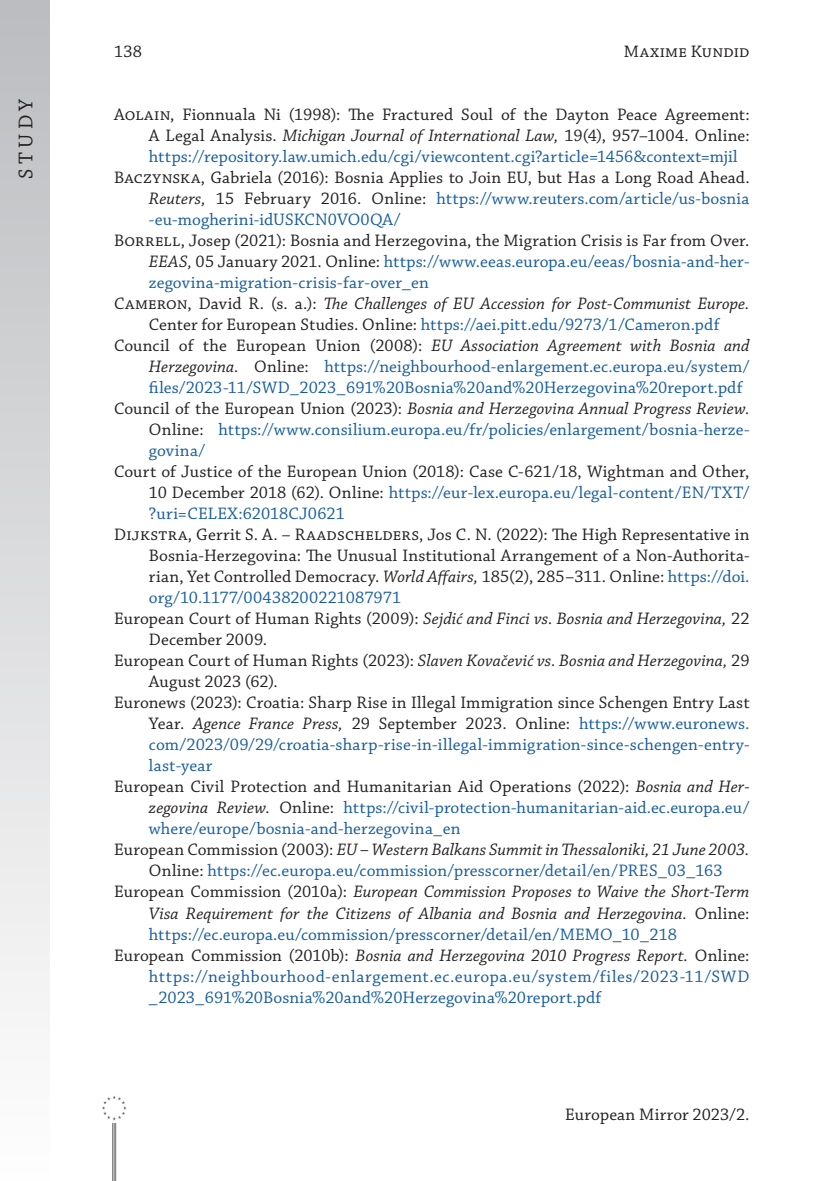
<style>
.page{position:relative;width:834px;height:1181px;background:#fff}
.page>*{position:absolute;margin:0;border:0;box-sizing:border-box;transform-origin:0 0}
.t1{font:21px "Chaparral Pro";letter-spacing:.21em;color:#231f20}
._6__Bibliography_item{font:17.5px/21px "Chaparral Pro";letter-spacing:.005em;color:#231f20;text-align:justify}
._6__Bibliography_item-2{font:17.5px/21px "Chaparral Pro";letter-spacing:.01em;color:#175d9e;text-align:justify}
._6__Bibliography_item-3{font:italic 17.5px/21px "Chaparral Pro";letter-spacing:.005em;color:#231f20;text-align:justify}
.s1{font-style:italic}
.s2{color:#175d9e}
.s3{color:#231f20}
.s4{font-style:italic;color:#231f20}
.s5{font-style:normal}
.s6{font-style:normal;color:#175d9e}
</style>
<div class="page">
<div style="left:0;top:0;width:50px;height:1181px;background:linear-gradient(to bottom,#bbbcbf,#fefefe)"></div>
<hr style="left:112px;top:1107px;width:1px;height:74px;background:#6c6d70">
<hr style="left:114px;top:1107px;width:1px;height:74px;background:#6c6d70">
<hr style="left:115px;top:1107px;width:1px;height:74px;background:#6c6d70">
<div style="left:99px;top:1093px;width:30px;height:29px;background:#fff"></div>
<svg style="left:102px;top:1095px;width:24px;height:25px"></svg>
<p class="_6__Bibliography_item" style="left:114px;top:42px;width:29px">138</p>
<p class="_6__Bibliography_item" style="left:623px;top:42px;width:127px">Maxime Kundid</p>
<p class="t1" style="left:14px;top:179px;width:82px;rotate:-90deg">STUDY</p>
<p class="_6__Bibliography_item" style="left:149px;top:105px;width:602px;text-indent:-35px">Aolain, Fionnuala Ni (1998): The Fractured Soul of the Dayton Peace Agreement:<br>A Legal Analysis. <span class="s1">Michigan Journal of International Law,</span> 19(4), 957–1004. Online: <span class="s2">https://repository.law.umich.edu/cgi/viewcontent.cgi?article=1456&amp;context=mjil</span></p>
<p class="_6__Bibliography_item" style="left:149px;top:168px;width:602px;text-indent:-35px">Baczynska, Gabriela (2016): Bosnia Applies to Join EU, but Has a Long Road Ahead.<br><span class="s1">Reuters,</span> 15 February 2016. Online: <span class="s2">https://www.reuters.com/article/us-bosnia -eu-mogherini-idUSKCN0VO0QA/</span></p>
<p class="_6__Bibliography_item" style="left:149px;top:231px;width:602px;text-indent:-35px">Borrell, Josep (2021): Bosnia and Herzegovina, the Migration Crisis is Far from Over.<br><span class="s1">EEAS,</span> 05 January 2021. Online: <span class="s2">https://www.eeas.europa.eu/eeas/bosnia-and-her&shy;zegovina-migration-crisis-far-over_en</span></p>
<p class="_6__Bibliography_item" style="left:114px;top:294px;width:636px;text-align:center">Cameron, David R. (s. a.): <span class="s1">The Challenges of EU Accession for Post-Communist Europe.<br></span>Center for European Studies. Online: <span class="s2">https://aei.pitt.edu/9273/1/Cameron.pdf</span></p>
<p class="_6__Bibliography_item-2" style="left:149px;top:336px;width:602px;text-indent:-35px"><span class="s3">Council of the European Union (2008):</span> <span class="s4">EU Association Agreement with Bosnia and Herzegovina.</span> <span class="s3">Online:</span> https://neighbourhood-enlargement.ec.europa.eu/system/ files/2023-11/SWD_2023_691%20Bosnia%20and%20Herzegovina%20report.pdf</p>
<p class="_6__Bibliography_item-2" style="left:149px;top:399px;width:602px;text-indent:-35px"><span class="s3">Council of the European Union (2023):</span> <span class="s4">Bosnia and Herzegovina Annual Progress Review.<br></span><span class="s3">Online:</span> https://www.consilium.europa.eu/fr/policies/enlargement/bosnia-herze&shy;govina/</p>
<p class="_6__Bibliography_item" style="left:149px;top:462px;width:602px;text-indent:-35px">Court of Justice of the European Union (2018): Case C-621/18, Wightman and Other, 10 December 2018 (62). Online: <span class="s2">https://eur-lex.europa.eu/legal-content/EN/TXT/ ?uri=CELEX:62018CJ0621</span></p>
<p class="_6__Bibliography_item" style="left:149px;top:525px;width:602px;text-indent:-35px">Dijkstra, Gerrit S. A. – Raadschelders, Jos C. N. (2022): The High Representative in Bosnia-Herzegovina: The Unusual Institutional Arrangement of a Non-Authorita&shy;rian, Yet Controlled Democracy. <span class="s1">World Affairs,</span> 185(2), 285–311. Online: <span class="s2">https://doi. org/10.1177/00438200221087971</span></p>
<p class="_6__Bibliography_item" style="left:149px;top:609px;width:602px;text-indent:-35px">European Court of Human Rights (2009): <span class="s1">Sejdić and Finci vs. Bosnia and Herzegovina,</span> 22<br>December 2009.</p>
<p class="_6__Bibliography_item" style="left:149px;top:651px;width:602px;text-indent:-35px">European Court of Human Rights (2023): <span class="s1">Slaven Kovačević vs. Bosnia and Herzegovina,</span> 29<br>August 2023 (62).</p>
<p class="_6__Bibliography_item-2" style="left:149px;top:693px;width:602px;text-indent:-35px"><span class="s3">Euronews (2023): Croatia: Sharp Rise in Illegal Immigration since Schengen Entry Last Year.</span> <span class="s4">Agence France Press,</span> <span class="s3">29 September 2023. Online:</span> https://www.euronews. com/2023/09/29/croatia-sharp-rise-in-illegal-immigration-since-schengen-entry&shy;last-year</p>
<p class="_6__Bibliography_item-2" style="left:149px;top:777px;width:602px;text-indent:-35px"><span class="s3">European Civil Protection and Humanitarian Aid Operations (2022):</span> <span class="s4">Bosnia and Her&shy;zegovina Review.</span> <span class="s3">Online:</span> https://civil-protection-humanitarian-aid.ec.europa.eu/ where/europe/bosnia-and-herzegovina_en</p>
<p class="_6__Bibliography_item-2" style="left:114px;top:840px;width:636px;text-align:center"><span class="s3">European Commission (2003):</span> <span class="s4">EU – Western Balkans Summit in Thessaloniki, 21 June 2003.<br></span><span class="s3">Online:</span> https://ec.europa.eu/commission/presscorner/detail/en/PRES_03_163</p>
<p class="_6__Bibliography_item-3" style="left:149px;top:882px;width:602px;text-indent:-35px"><span class="s5">European Commission (2010a):</span> European Commission Proposes to Waive the Short-Term Visa Requirement for the Citizens of Albania and Bosnia and Herzegovina. <span class="s5">Online: </span><span class="s6">https://ec.europa.eu/commission/presscorner/detail/en/MEMO_10_218</span></p>
<p class="_6__Bibliography_item-2" style="left:149px;top:945px;width:602px;text-indent:-35px"><span class="s3">European Commission (2010b):</span> <span class="s4">Bosnia and Herzegovina 2010 Progress Report.</span> <span class="s3">Online: </span>https://neighbourhood-enlargement.ec.europa.eu/system/files/2023-11/SWD _2023_691%20Bosnia%20and%20Herzegovina%20report.pdf</p>
<p class="_6__Bibliography_item" style="left:565px;top:1105px;width:186px">European Mirror 2023/2.</p>
</div>
